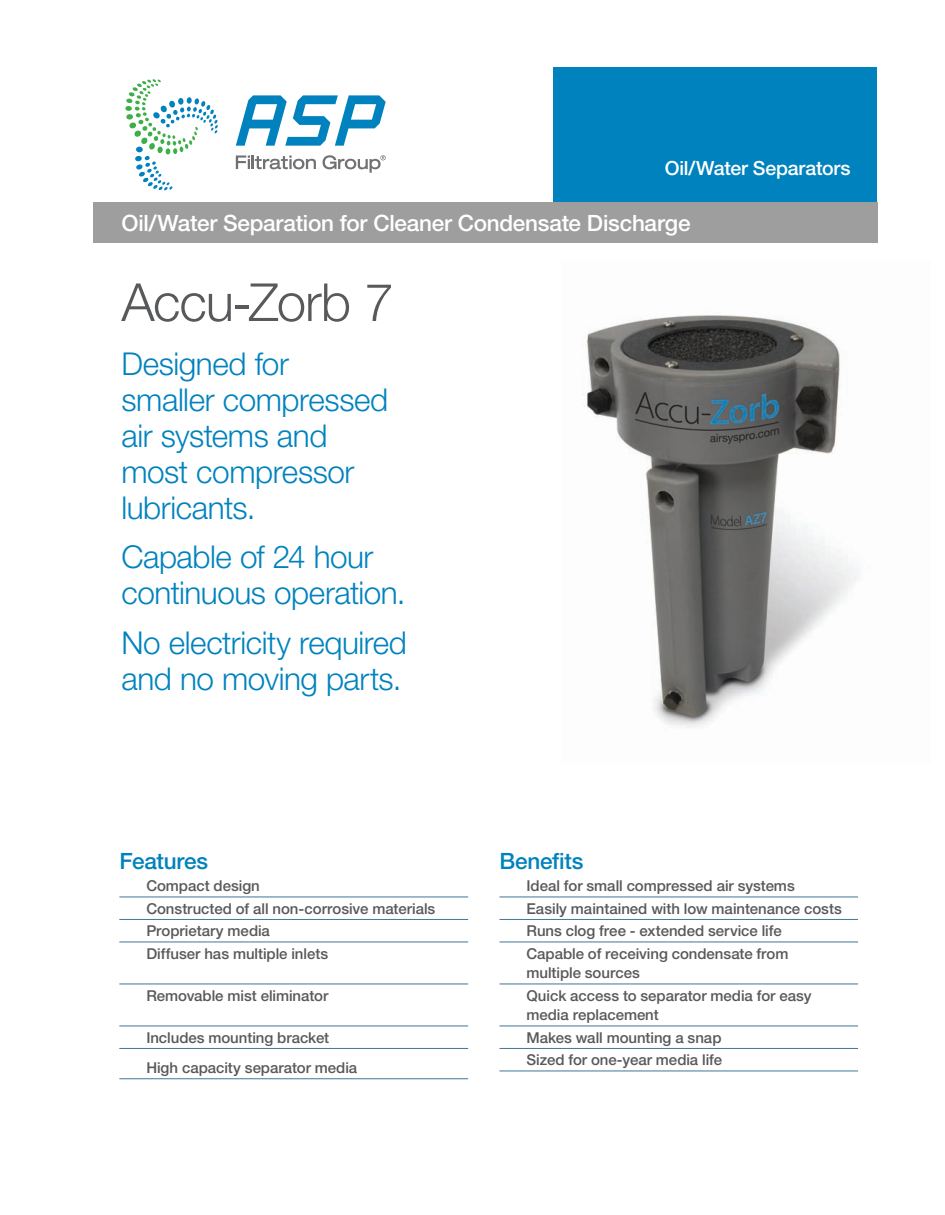
<style>
.page{position:relative;width:945px;height:1215px;background:#fff}
.page>*{position:absolute;margin:0;border:0;box-sizing:border-box;transform-origin:0 0}
.t1{font:300 52.5px "Helvetica Neue LT Std";letter-spacing:-.02em;color:#58595b}
.t2{font:300 31.5px/36px "Helvetica Neue LT Std";letter-spacing:-.015em;color:#0082be}
.t3{font:500 22.5px "Helvetica Neue LT Std";letter-spacing:-.01em;color:#fff}
.t4{font:500 22.5px "Helvetica Neue LT Std";letter-spacing:-.01em;color:#0082be}
.t5{font:500 19.5px "Helvetica Neue LT Std";letter-spacing:-.01em;color:#fff}
.t6{font:500 15px/22.5px "Helvetica Neue LT Std";letter-spacing:-.005em;color:#58595b}
</style>
<div class="page">
<div style="left:93px;top:202px;width:785px;height:41px;background:#9f9e9e"></div>
<div style="left:554px;top:68px;width:324px;height:134px;background:#0082be"></div>
<hr style="left:119px;top:897px;width:349px;height:1px;background:#417799">
<hr style="left:119px;top:919px;width:349px;height:1px;background:#417799">
<hr style="left:119px;top:942px;width:349px;height:1px;background:#417799">
<hr style="left:119px;top:984px;width:349px;height:1px;background:#417799">
<hr style="left:119px;top:1026px;width:349px;height:1px;background:#417799">
<hr style="left:119px;top:1048px;width:349px;height:1px;background:#417799">
<hr style="left:119px;top:1078px;width:349px;height:1px;background:#417799">
<hr style="left:500px;top:897px;width:358px;height:1px;background:#417799">
<hr style="left:500px;top:919px;width:358px;height:1px;background:#417799">
<hr style="left:500px;top:942px;width:358px;height:1px;background:#417799">
<hr style="left:500px;top:984px;width:358px;height:1px;background:#417799">
<hr style="left:500px;top:1026px;width:358px;height:1px;background:#417799">
<hr style="left:500px;top:1048px;width:358px;height:1px;background:#417799">
<hr style="left:500px;top:1071px;width:358px;height:1px;background:#417799">
<svg style="left:236px;top:95px;width:150px;height:51px"></svg>
<svg style="left:125px;top:79px;width:93px;height:111px"></svg>
<svg style="left:236px;top:156px;width:80px;height:13px"></svg>
<svg style="left:323px;top:155px;width:63px;height:18px"></svg>
<img style="left:583px;top:315px;width:276px;height:414px">
<h3 class="t5" style="left:665px;top:157px;width:187px">Oil/Water Separators</h3>
<h3 class="t3" style="left:122px;top:209px;width:571px">Oil/Water Separation for Cleaner Condensate Discharge</h3>
<h1 class="t1" style="left:122px;top:270px;width:274px">Accu-Zorb 7</h1>
<h2 class="t2" style="left:122px;top:345px;width:268px">Designed for smaller compressed air systems and most compressor lubricants.</h2>
<h2 class="t2" style="left:122px;top:539px;width:286px">Capable of 24 hour continuous operation.</h2>
<h2 class="t2" style="left:122px;top:624px;width:287px">No electricity required and no moving parts.</h2>
<h3 class="t4" style="left:119px;top:847px;width:90px">Features</h3>
<p class="t6" style="left:146px;top:874px;width:291px">Compact design<br>Constructed of all non-corrosive materials<br>Proprietary media<br>Diffuser has multiple inlets</p>
<p class="t6" style="left:146px;top:984px;width:184px">Removable mist eliminator</p>
<p class="t6" style="left:146px;top:1022px;width:212px;line-height:30.3px">Includes mounting bracket<br>High capacity separator media</p>
<h3 class="t4" style="left:500px;top:847px;width:86px">Benefits</h3>
<p class="t6" style="left:526px;top:874px;width:317px">Ideal for small compressed air systems<br>Easily maintained with low maintenance costs Runs clog free - extended service life Capable of receiving condensate from</p>
<p class="t6" style="left:526px;top:961px;width:287px">multiple sources<br>Quick access to separator media for easy</p>
<p class="t6" style="left:526px;top:1003px;width:197px">media replacement<br>Makes wall mounting a snap<br>Sized for one-year media life</p>
</div>
